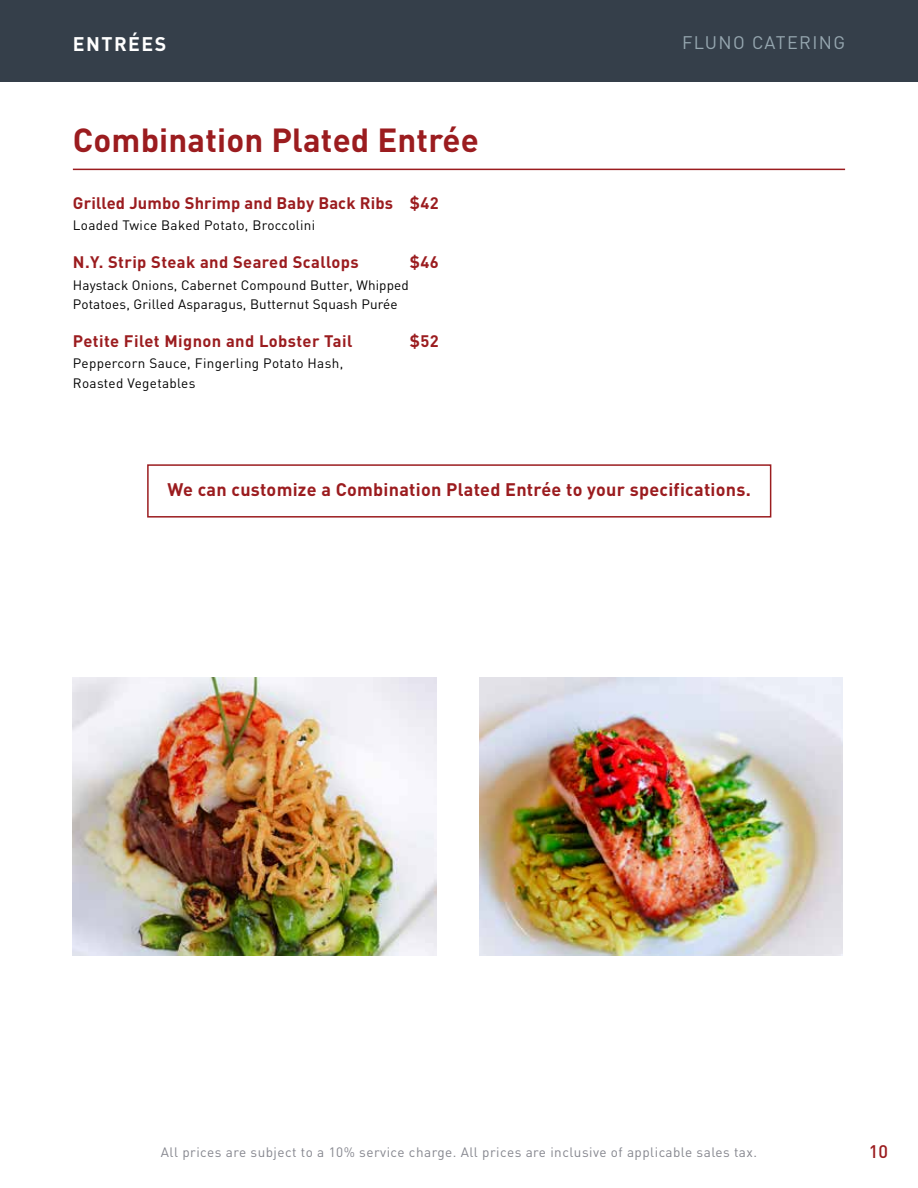
<style>
.page{position:relative;width:918px;height:1188px;background:#fff}
.page>*{position:absolute;margin:0;border:0;box-sizing:border-box;transform-origin:0 0}
.t1{font:700 33px "DIN";letter-spacing:.005em;color:#9b1c1f}
.t2{font:700 19.5px "DIN";letter-spacing:.075em;color:#fff}
.t3{font:700 18px "DIN";letter-spacing:.015em;color:#9b1c1f}
.t4{font:18px "DIN";letter-spacing:.075em;color:#96a7b0}
.t5{font:500 18px "DIN";color:#9b1c1f}
.t6{font:700 16.5px "DIN";letter-spacing:.025em;color:#9b1c1f}
.t7{font:13.5px/19.5px "DIN";letter-spacing:.01em;color:#000}
.t8{font:13.5px "DIN";letter-spacing:.035em;color:#85868e}
</style>
<div class="page">
<hr style="left:73px;top:169px;width:772px;height:1px;background:#9b1c1f">
<div style="left:0;top:0;width:918px;height:81px;background:#353f4a"></div>
<div style="left:147px;top:464px;width:624px;height:54px;border:2px solid #9b1c1f"></div>
<img style="left:73px;top:677px;width:363px;height:278px">
<img style="left:480px;top:677px;width:362px;height:278px">
<h2 class="t2" style="left:73px;top:31px;width:95px">ENTRÉES</h2>
<h3 class="t4" style="left:682px;top:31px;width:165px">FLUNO CATERING</h3>
<h1 class="t1" style="left:73px;top:118px;width:407px">Combination Plated Entrée</h1>
<p class="t6" style="left:73px;top:192px;width:368px">Grilled Jumbo Shrimp and Baby Back Ribs $42</p>
<p class="t7" style="left:73px;top:216px;width:244px">Loaded Twice Baked Potato, Broccolini</p>
<p class="t6" style="left:73px;top:251px;width:287px">N.Y. Strip Steak and Seared Scallops</p>
<p class="t6" style="left:410px;top:251px;width:30px">$46</p>
<p class="t7" style="left:73px;top:275px;width:338px">Haystack Onions, Cabernet Compound Butter, Whipped<br>Potatoes, Grilled Asparagus, Butternut Squash Purée</p>
<p class="t6" style="left:73px;top:330px;width:281px">Petite Filet Mignon and Lobster Tail</p>
<p class="t6" style="left:410px;top:330px;width:30px">$52</p>
<p class="t7" style="left:73px;top:353px;width:272px">Peppercorn Sauce, Fingerling Potato Hash,<br>Roasted Vegetables</p>
<h3 class="t3" style="left:168px;top:478px;width:585px">We can customize a Combination Plated Entrée to your specifications.</h3>
<p class="t8" style="left:161px;top:1144px;width:598px">All prices are subject to a 10% service charge. All prices are inclusive of applicable sales tax.</p>
<h3 class="t5" style="left:869px;top:1140px;width:21px">10</h3>
</div>
